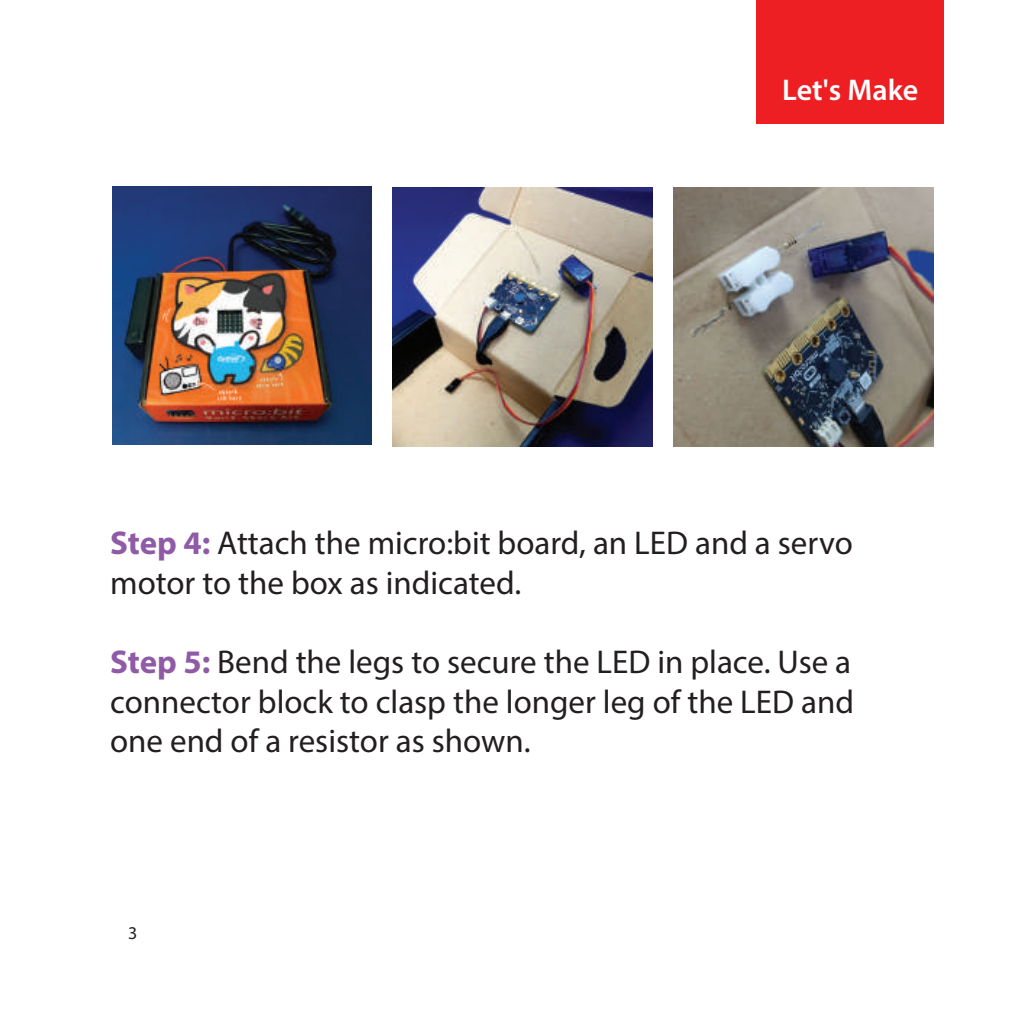
<style>
.page{position:relative;width:1024px;height:1024px;background:#fff}
.page>*{position:absolute;margin:0;border:0;box-sizing:border-box;transform-origin:0 0}
.t1{font:33px/39.6px "Myriad Pro";color:#231f20}
.t2{font:600 30px "Myriad Pro";color:#fff}
.t3{font:18px "Myriad Pro";color:#231f20}
.s1{font-weight:700;color:#905ba6}
</style>
<div class="page">
<div style="left:756px;top:0;width:187px;height:123px;background:#ee1f23"></div>
<img style="left:393px;top:187px;width:259px;height:260px">
<img style="left:673px;top:187px;width:260px;height:260px">
<img style="left:112px;top:186px;width:260px;height:258px">
<p class="t2" style="left:782px;top:71px;width:137px">Let's Make</p>
<p class="t1" style="left:110px;top:522px;width:744px"><span class="s1">Step 4:</span> Attach the micro:bit board, an LED and a servo motor to the box as indicated.</p>
<p class="t1" style="left:110px;top:641px;width:745px;text-align:justify"><span class="s1">Step 5:</span> Bend the legs to secure the LED in place. Use a connector block to clasp the longer leg of the LED and one end of a resistor as shown.</p>
<p class="t3" style="left:128px;top:921px;width:11px">3</p>
</div>
